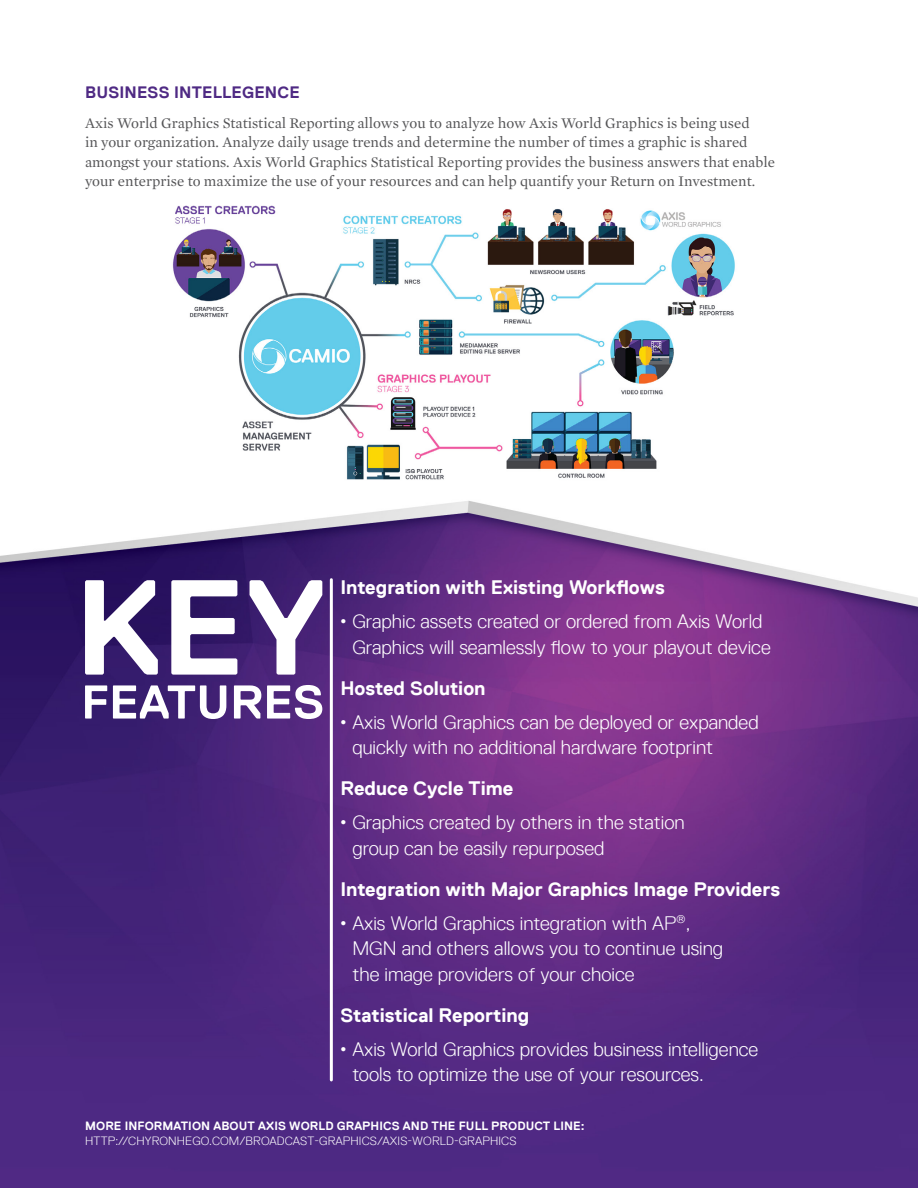
<style>
.page{position:relative;width:918px;height:1188px;background:#fff}
.page>*{position:absolute;margin:0;border:0;box-sizing:border-box;transform-origin:0 0}
.t1{font:300 19.5px/25.5px "Replica LX";color:#fff}
.Key_Features_list-he{font:700 19.5px "Replica LX";color:#fff}
.paragraph_header-col{font:700 16.5px "Replica LX";letter-spacing:.01em;color:#4f2a84}
.body_text-color{font:15px/19.5px "Mercury Text G1";color:#545456}
.footer-URL-white{font:300 12px "Replica LX";letter-spacing:.01em;color:#fff}
.footer-more_info-whi{font:700 12px "Replica LX";letter-spacing:.01em;color:#fff}
</style>
<div class="page">
<img style="left:0;top:501px;width:918px;height:687px">
<img style="left:172px;top:205px;width:563px;height:275px">
<hr style="left:330px;top:580px;width:3px;height:500px;background:#fff">
<svg style="left:85px;top:580px;width:73px;height:95px"></svg>
<svg style="left:171px;top:580px;width:66px;height:95px"></svg>
<svg style="left:250px;top:580px;width:72px;height:95px"></svg>
<svg style="left:85px;top:685px;width:22px;height:34px"></svg>
<svg style="left:113px;top:685px;width:113px;height:34px"></svg>
<svg style="left:234px;top:685px;width:27px;height:34px"></svg>
<svg style="left:267px;top:685px;width:55px;height:34px"></svg>
<p class="paragraph_header-col" style="left:85px;top:83px;width:216px">BUSINESS INTELLEGENCE</p>
<p class="body_text-color" style="left:85px;top:112px;width:691px">Axis World Graphics Statistical Reporting allows you to analyze how Axis World Graphics is being used<br>in your organization. Analyze daily usage trends and determine the number of times a graphic is shared amongst your stations. Axis World Graphics Statistical Reporting provides the business answers that enable your enterprise to maximize the use of your resources and can help quantify your Return on Investment.</p>
<p class="Key_Features_list-he" style="left:340px;top:577px;width:326px">Integration with Existing Workflows</p>
<p class="t1" style="left:352px;top:609px;width:420px;text-indent:-12px"><sup>•</sup> Graphic assets created or ordered from Axis World<br>Graphics will seamlessly flow to your playout device</p>
<p class="Key_Features_list-he" style="left:340px;top:677px;width:147px">Hosted Solution</p>
<p class="t1" style="left:352px;top:710px;width:408px;text-indent:-12px"><sup>•</sup> Axis World Graphics can be deployed or expanded quickly with no additional hardware footprint</p>
<p class="Key_Features_list-he" style="left:340px;top:778px;width:174px">Reduce Cycle Time</p>
<p class="t1" style="left:352px;top:810px;width:334px;text-indent:-12px"><sup>•</sup> Graphics created by others in the station group can be easily repurposed</p>
<p class="Key_Features_list-he" style="left:340px;top:878px;width:441px">Integration with Major Graphics Image Providers</p>
<p class="t1" style="left:352px;top:911px;width:372px;text-indent:-12px"><sup>•</sup> Axis World Graphics integration with AP<sup>®</sup>,<br>MGN and others allows you to continue using the image providers of your choice</p>
<p class="Key_Features_list-he" style="left:340px;top:1004px;width:190px">Statistical Reporting</p>
<p class="t1" style="left:352px;top:1037px;width:407px;text-indent:-12px"><sup>•</sup> Axis World Graphics provides business intelligence tools to optimize the use of your resources.</p>
<p class="footer-more_info-whi" style="left:85px;top:1120px;width:501px">MORE INFORMATION ABOUT AXIS WORLD GRAPHICS AND THE FULL PRODUCT LINE:</p>
<p class="footer-URL-white" style="left:85px;top:1134px;width:433px">HTTP://CHYRONHEGO.COM/BROADCAST-GRAPHICS/AXIS-WORLD-GRAPHICS</p>
</div>
